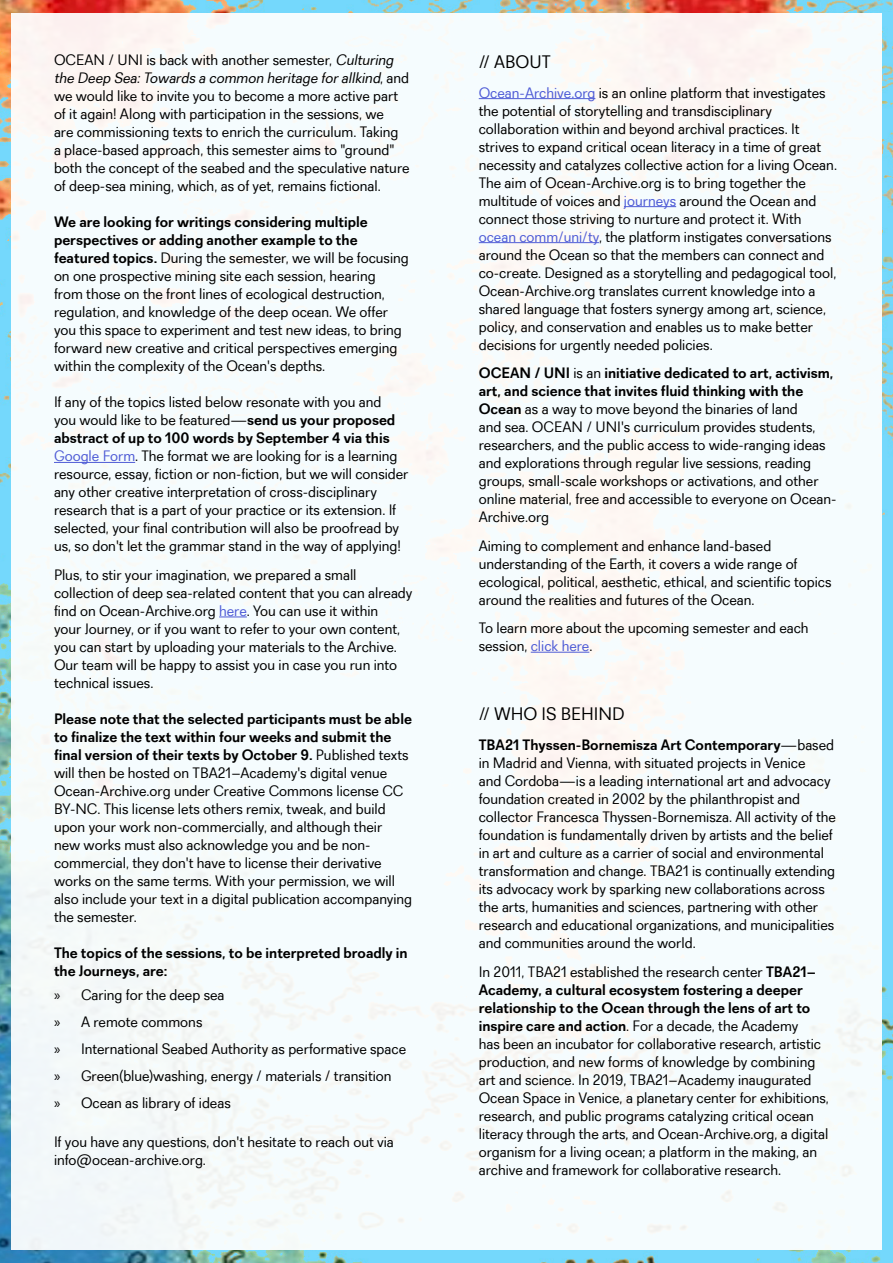
<style>
.page{position:relative;width:893px;height:1263px;background:#fff}
.page>*{position:absolute;margin:0;border:0;box-sizing:border-box;transform-origin:0 0}
.Headline_in_text{font:18px "Recta";color:#000}
.Paragraph_-_regular{font:15px/18px "Recta";color:#000}
.Paragraph_-_regular-2{font:700 15px/18px "Recta";color:#000}
.s1{font-style:italic}
.s2{font-weight:700}
.s3{color:#4f5cd6}
.s4{font-family:"Myriad Pro"}
</style>
<div class="page">
<img style="left:0;top:0;width:893px;height:1263px">
<img style="left:11px;top:13px;width:870px;height:1237px">
<hr style="left:54px;top:462px;width:81px;height:1px;background:#4f5cd6">
<svg style="left:219px;top:616px;width:28px;height:1px"></svg>
<hr style="left:479px;top:98px;width:116px;height:1px;background:#4f5cd6">
<hr style="left:624px;top:206px;width:52px;height:1px;background:#4f5cd6">
<hr style="left:479px;top:242px;width:120px;height:1px;background:#4f5cd6">
<hr style="left:531px;top:652px;width:58px;height:1px;background:#4f5cd6">
<p class="Paragraph_-_regular" style="left:54px;top:52px;width:357px">OCEAN / UNI is back with another semester, <span class="s1">Culturing the Deep Sea:Towards a common heritage for allkind</span>, a n d we would like to invite you to become a more active part of it again! Along with participation in the sessions, we<br>are commissioning texts to enrich the curriculum. Taking<br>a place-based approach, this semester aims to "ground" both the concept of the seabed and the speculative nature of deep-sea mining, which, as of yet, remains fictional.</p>
<p class="Paragraph_-_regular" style="left:54px;top:214px;width:356px"><span class="s2">We are looking for writings considering multiple perspectives or adding another example to the featured topics.</span> During the semester, we will be focusing on one prospective mining site each session, hearing<br>from those on the front lines of ecological destruction, regulation, and knowledge of the deep ocean. We offer you this space to experiment and test new ideas, to bring forward new creative and critical perspectives emerging within the complexity of the Ocean's depths.</p>
<p class="Paragraph_-_regular" style="left:54px;top:394px;width:356px">If any of the topics listed below resonate with you and<br>you would like to be featured—<span class="s2">send us your proposed abstract of up to 100 words by September 4 via this </span><span class="s3">Google Form</span>. The format we are looking for is a learning resource, essay, fiction or non-fiction, but we will consider any other creative interpretation of cross-disciplinary research that is a part of your practice or its extension. If selected, your final contribution will also be proofread by us, so don't let the grammar stand in the way of applying!</p>
<p class="Paragraph_-_regular" style="left:54px;top:567px;width:360px">Plus, to stir your imagination, we prepared a small collection of deep sea-related content that you can already find on Ocean-Archive.org <span class="s3">here</span>. You can use it within<br>your Journey, or if you want to refer to your own content, you can start by uploading your materials to the Archive.<br>Our team will be happy to assist you in case you run into technical issues.</p>
<p class="Paragraph_-_regular" style="left:54px;top:711px;width:360px"><span class="s2">Please note that the selected participants must be able to finalize the text within four weeks and submit the final version of their texts by October 9.</span> Published texts will then be hosted on TBA21–Academy's digital venue Ocean-Archive.org under Creative Commons license CC BY-NC. This license lets others remix, tweak, and build upon your work non-commercially, and although their new works must also acknowledge you and be non&shy;commercial, they don't have to license their derivative works on the same terms. With your permission, we will also include your text in a digital publication accompanying the semester.</p>
<p class="Paragraph_-_regular-2" style="left:54px;top:945px;width:355px">The topics of the sessions, to be interpreted broadly in the Journeys, are:</p>
<p class="Paragraph_-_regular" style="left:54px;top:987px;width:172px"><span class="s4">»</span> Caring for the deep sea</p>
<p class="Paragraph_-_regular" style="left:54px;top:1014px;width:150px"><span class="s4">»</span> A remote commons</p>
<p class="Paragraph_-_regular" style="left:54px;top:1041px;width:354px"><span class="s4">»</span> International Seabed Authority as performative space</p>
<p class="Paragraph_-_regular" style="left:54px;top:1068px;width:339px"><span class="s4">»</span> Green(blue)washing, energy / materials / transition</p>
<p class="Paragraph_-_regular" style="left:54px;top:1095px;width:178px"><span class="s4">»</span> Ocean as library of ideas</p>
<p class="Paragraph_-_regular" style="left:54px;top:1134px;width:341px">If you have any questions, don't hesitate to reach out via info@ocean-archive.org.</p>
<p class="Headline_in_text" style="left:479px;top:53px;width:74px">// ABOUT</p>
<p class="Paragraph_-_regular" style="left:479px;top:85px;width:360px"><span class="s3">Ocean-Archive.org</span> is an online platform that investigates the potential of storytelling and transdisciplinary collaboration within and beyond archival practices. It strives to expand critical ocean literacy in a time of great necessity and catalyzes collective action for a living Ocean.<br>The aim of Ocean-Archive.org is to bring together the multitude of voices and <span class="s3">journeys</span> around the Ocean and connect those striving to nurture and protect it. With <span class="s3">ocean comm/uni/ty</span>, the platform instigates conversations around the Ocean so that the members can connect and co-create. Designed as a storytelling and pedagogical tool, Ocean-Archive.org translates current knowledge into a shared language that fosters synergy among art, science, policy, and conservation and enables us to make better decisions for urgently needed policies.</p>
<p class="Paragraph_-_regular" style="left:479px;top:365px;width:359px"><span class="s2">OCEAN / UNI</span> is an <span class="s2">initiative dedicated to art, activism, art, and science that invites fluid thinking with the Ocean</span> as a way to move beyond the binaries of land<br>and sea. OCEAN / UNI's curriculum provides students, researchers, and the public access to wide-ranging ideas and explorations through regular live sessions, reading groups, small-scale workshops or activations, and other online material, free and accessible to everyone on Ocean-Archive.org</p>
<p class="Paragraph_-_regular" style="left:479px;top:538px;width:354px">Aiming to complement and enhance land-based understanding of the Earth, it covers a wide range of ecological, political, aesthetic, ethical, and scientific topics around the realities and futures of the Ocean.</p>
<p class="Paragraph_-_regular" style="left:479px;top:620px;width:331px">To learn more about the upcoming semester and each session, <span class="s3">click here</span>.</p>
<p class="Headline_in_text" style="left:479px;top:706px;width:148px">// WHO IS BEHIND</p>
<p class="Paragraph_-_regular" style="left:479px;top:737px;width:359px"><span class="s2">TBA21 Thyssen-Bornemisza Art Contemporary</span>—based in Madrid and Vienna, with situated projects in Venice<br>and Cordoba—is a leading international art and advocacy foundation created in 2002 by the philanthropist and collector Francesca Thyssen-Bornemisza. All activity of the foundation is fundamentally driven by artists and the belief in art and culture as a carrier of social and environmental transformation and change. TBA21 is continually extending its advocacy work by sparking new collaborations across the arts, humanities and sciences, partnering with other research and educational organizations, and municipalities and communities around the world.</p>
<p class="Paragraph_-_regular" style="left:479px;top:964px;width:352px">In 2011, TBA21 established the research center <span class="s2">TBA21– Academy, a cultural ecosystem fostering a deeper relationship to the Ocean through the lens of art to inspire care and action</span>. For a decade, the Academy<br>has been an incubator for collaborative research, artistic production, and new forms of knowledge by combining art and science. In 2019, TBA21–Academy inaugurated Ocean Space in Venice, a planetary center for exhibitions, research, and public programs catalyzing critical ocean literacy through the arts, and Ocean-Archive.org, a digital organism for a living ocean; a platform in the making, an archive and framework for collaborative research.</p>
</div>
